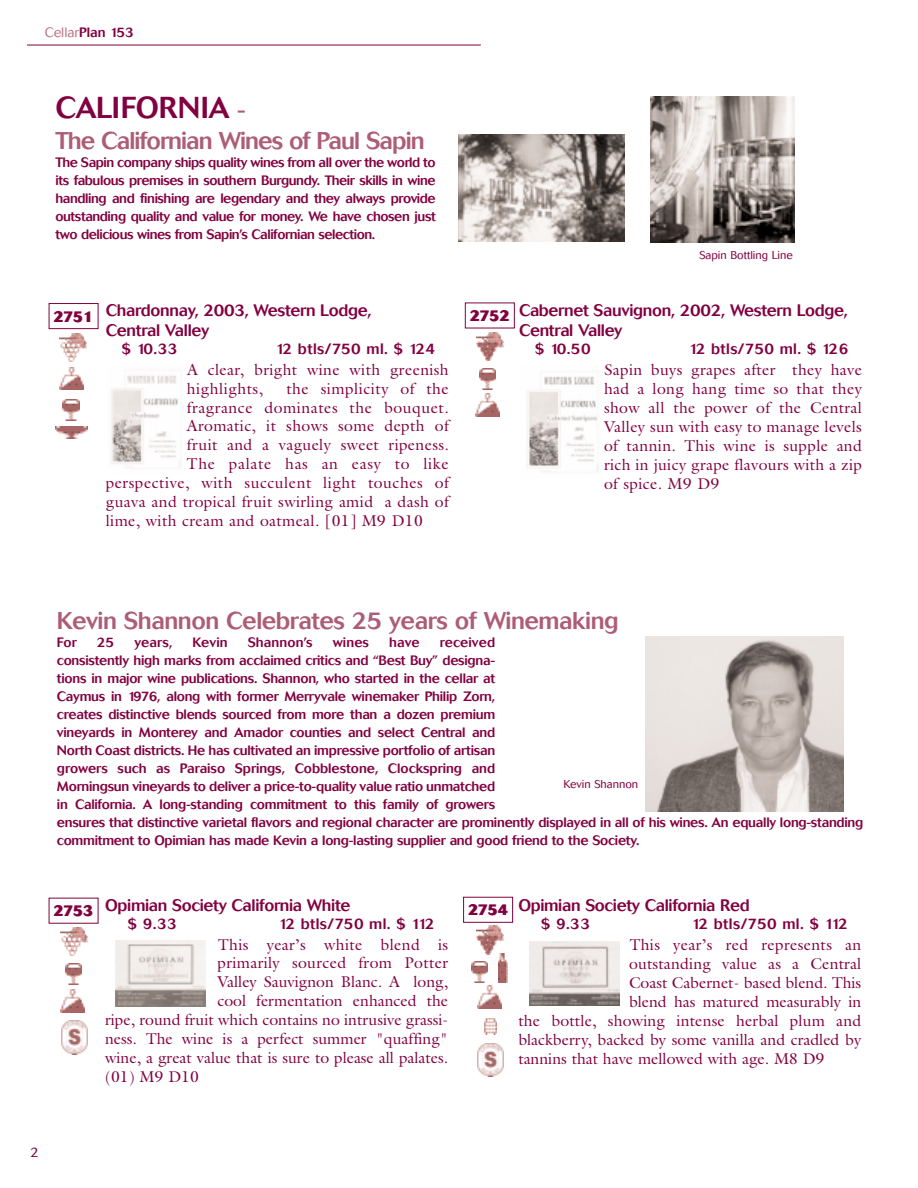
<style>
.page{position:relative;width:918px;height:1188px;background:#fff}
.page>*{position:absolute;margin:0;border:0;box-sizing:border-box;transform-origin:0 0}
.t1{font:500 30px "Cosmos";color:#820040}
.t2{font:500 24px "Cosmos";letter-spacing:-.02em;color:#ad5d76}
.t3{font:500 24px "Cosmos";letter-spacing:-.04em;color:#ad5d76}
.t4{font:500 16.5px/19.8px "Cosmos";letter-spacing:-.02em;color:#820040}
.t5{font:15.75px/18.9px "Galliard";letter-spacing:.02em;color:#820040}
.t6{font:15.75px "Galliard";color:#820040}
.t7{font:15.75px "Galliard";letter-spacing:.045em;color:#820040}
.t8{font:500 15px "Cosmos";letter-spacing:.025em;color:#820040}
.t9{font:800 15px "Cosmos";letter-spacing:-.04em;color:#820040}
.t10{font:500 13.5px/18px "Cosmos";letter-spacing:-.02em;color:#820040}
.t11{font:500 13.5px "Cosmos";letter-spacing:.005em;color:#820040}
.t12{font:300 13.5px "Cosmos";color:#820040}
.t13{font:300 11.25px "Cosmos";color:#820040}
.s1{font-weight:300;color:#bb7487}
.s2{font-size:24px;color:#ad5d76}
</style>
<div class="page">
<div style="left:520px;top:940px;width:107px;height:67px;background:linear-gradient(to bottom,#fff,#fff)"></div>
<img style="left:530px;top:942px;width:90px;height:63px">
<img style="left:115px;top:940px;width:90px;height:66px">
<hr style="left:27px;top:45px;width:454px;height:1px;background:#820040">
<img style="left:527px;top:376px;width:72px;height:96px">
<img style="left:111px;top:375px;width:70px;height:93px">
<div style="left:49px;top:303px;width:49px;height:26px;border:1px solid #820040"></div>
<div style="left:465px;top:303px;width:50px;height:25px;border:1px solid #820040"></div>
<img style="left:59px;top:367px;width:24px;height:23px">
<div style="left:463px;top:897px;width:50px;height:26px;border:1px solid #820040"></div>
<img style="left:459px;top:134px;width:166px;height:108px">
<img style="left:650px;top:97px;width:144px;height:146px">
<img style="left:645px;top:637px;width:199px;height:175px">
<img style="left:59px;top:333px;width:27px;height:29px">
<img style="left:63px;top:399px;width:16px;height:21px">
<img style="left:56px;top:426px;width:31px;height:12px">
<img style="left:476px;top:332px;width:27px;height:29px">
<img style="left:479px;top:368px;width:17px;height:21px">
<img style="left:475px;top:394px;width:24px;height:22px">
<img style="left:61px;top:927px;width:27px;height:29px">
<img style="left:65px;top:963px;width:17px;height:21px">
<img style="left:61px;top:990px;width:24px;height:22px">
<img style="left:477px;top:926px;width:27px;height:28px">
<img style="left:471px;top:961px;width:17px;height:21px">
<img style="left:498px;top:954px;width:9px;height:28px">
<img style="left:478px;top:986px;width:24px;height:22px">
<img style="left:484px;top:1018px;width:12px;height:17px">
<img style="left:62px;top:1021px;width:25px;height:33px">
<img style="left:478px;top:1043px;width:25px;height:33px">
<p class="t10" style="left:45px;top:25px;width:91px"><span class="s1">Cellar</span>Plan 153</p>
<h1 class="t1" style="left:55px;top:96px;width:192px">CALIFORNIA <span class="s2">-</span></h1>
<h2 class="t3" style="left:55px;top:132px;width:371px">The Californian Wines of Paul Sapin</h2>
<p class="t10" style="left:55px;top:155px;width:382px;text-align:justify">The Sapin company ships quality wines from all over the world to its fabulous premises in southern Burgundy. Their skills in wine handling and finishing are legendary and they always provide outstanding quality and value for money. We have chosen just two delicious wines from Sapin’s Californian selection.</p>
<p class="t9" style="left:54px;top:311px;width:42px">2751</p>
<p class="t4" style="left:106px;top:302px;width:267px">Chardonnay, 2003, Western Lodge,<br>Central Valley</p>
<p class="t8" style="left:122px;top:344px;width:57px">$ 10.33</p>
<p class="t8" style="left:276px;top:344px;width:161px">12 btls/750 ml. $ 124</p>
<p class="t5" style="left:187px;top:362px;width:263px">A clear, bright wine with greenish highlights,</p>
<p class="t5" style="left:286px;top:380px;width:164px">the simplicity of the</p>
<p class="t5" style="left:187px;top:399px;width:263px">fragrance dominates the bouquet.</p>
<p class="t5" style="left:187px;top:418px;width:263px">Aromatic, it shows some depth of</p>
<p class="t5" style="left:187px;top:437px;width:263px">fruit and a vaguely sweet ripeness.</p>
<p class="t7" style="left:187px;top:458px;width:263px">The palate has an easy to like</p>
<p class="t5" style="left:106px;top:475px;width:344px">perspective, with succulent light touches of</p>
<p class="t5" style="left:106px;top:494px;width:344px">guava and tropical fruit swirling amid a dash of</p>
<p class="t5" style="left:106px;top:513px;width:319px">lime, with cream and oatmeal. [01] M9 D10</p>
<p class="t13" style="left:699px;top:251px;width:95px">Sapin Bottling Line</p>
<p class="t9" style="left:470px;top:311px;width:42px">2752</p>
<p class="t4" style="left:519px;top:302px;width:330px">Cabernet Sauvignon, 2002, Western Lodge,<br>Central Valley</p>
<p class="t8" style="left:535px;top:344px;width:57px">$ 10.50</p>
<p class="t8" style="left:689px;top:344px;width:161px">12 btls/750 ml. $ 126</p>
<p class="t5" style="left:604px;top:362px;width:259px;text-align:justify">Sapin buys grapes after they have had a long hang time so that they show all the power of the Central Valley sun with easy to manage levels of tannin. This wine is supple and rich in juicy grape flavours with a zip of spice. M9 D9</p>
<h2 class="t2" style="left:57px;top:612px;width:563px">Kevin Shannon Celebrates 25 years of Winemaking</h2>
<p class="t10" style="left:57px;top:634px;width:21px">For</p>
<p class="t10" style="left:97px;top:634px;width:19px">25</p>
<p class="t10" style="left:134px;top:634px;width:40px">years,</p>
<p class="t10" style="left:192px;top:634px;width:37px">Kevin</p>
<p class="t11" style="left:248px;top:637px;width:67px">Shannon’s</p>
<p class="t10" style="left:333px;top:634px;width:38px">wines</p>
<p class="t10" style="left:389px;top:634px;width:32px">have</p>
<p class="t10" style="left:57px;top:634px;width:808px;text-indent:383px">received<br>consistently high marks from acclaimed critics and “Best Buy” designa-<br>tions in major wine publications. Shannon, who started in the cellar at<br>Caymus in 1976, along with former Merryvale winemaker Philip Zorn,<br>creates distinctive blends sourced from more than a dozen premium<br>vineyards in Monterey and Amador counties and select Central and<br>North Coast districts. He has cultivated an impressive portfolio of artisan<br>growers such as Paraiso Springs, Cobblestone, Clockspring and<br>Morningsun vineyards to deliver a price-to-quality value ratio unmatched<br>in California. A long-standing commitment to this family of growers<br>ensures that distinctive varietal flavors and regional character are prominently displayed in all of his wines. An equally long-standing commitment to Opimian has made Kevin a long-lasting supplier and good friend to the Society.</p>
<p class="t13" style="left:563px;top:780px;width:76px">Kevin Shannon</p>
<p class="t9" style="left:54px;top:906px;width:42px">2753</p>
<p class="t4" style="left:105px;top:897px;width:247px">Opimian Society California White</p>
<p class="t8" style="left:128px;top:918px;width:51px">$ 9.33</p>
<p class="t8" style="left:279px;top:918px;width:157px">12 btls/750 ml. $ 112</p>
<p class="t5" style="left:218px;top:936px;width:231px">This year’s white blend is</p>
<p class="t5" style="left:217px;top:955px;width:232px">primarily sourced from Potter</p>
<p class="t6" style="left:217px;top:976px;width:232px">Valley Sauvignon Blanc. A long,</p>
<p class="t6" style="left:217px;top:995px;width:232px">cool fermentation enhanced the</p>
<p class="t6" style="left:105px;top:1014px;width:344px">ripe, round fruit which contains no intrusive grassi-</p>
<p class="t6" style="left:105px;top:1033px;width:344px">ness. The wine is a perfect summer "quaffing"</p>
<p class="t6" style="left:105px;top:1052px;width:344px">wine, a great value that is sure to please all palates.</p>
<p class="t5" style="left:105px;top:1069px;width:95px">(01) M9 D10</p>
<p class="t9" style="left:468px;top:905px;width:42px">2754</p>
<p class="t4" style="left:518px;top:897px;width:233px">Opimian Society California Red</p>
<p class="t8" style="left:541px;top:918px;width:51px">$ 9.33</p>
<p class="t8" style="left:692px;top:918px;width:157px">12 btls/750 ml. $ 112</p>
<p class="t5" style="left:630px;top:937px;width:233px">This year’s red represents an</p>
<p class="t5" style="left:629px;top:956px;width:234px">outstanding value as a Central</p>
<p class="t6" style="left:629px;top:977px;width:234px">Coast Cabernet- based blend. This</p>
<p class="t6" style="left:629px;top:995px;width:234px">blend has matured measurably in</p>
<p class="t5" style="left:518px;top:1013px;width:344px">the bottle, showing intense herbal plum and</p>
<p class="t6" style="left:518px;top:1033px;width:344px">blackberry, backed by some vanilla and cradled by</p>
<p class="t6" style="left:518px;top:1052px;width:308px">tannins that have mellowed with age. M8 D9</p>
<p class="t12" style="left:30px;top:1147px;width:10px">2</p>
</div>
